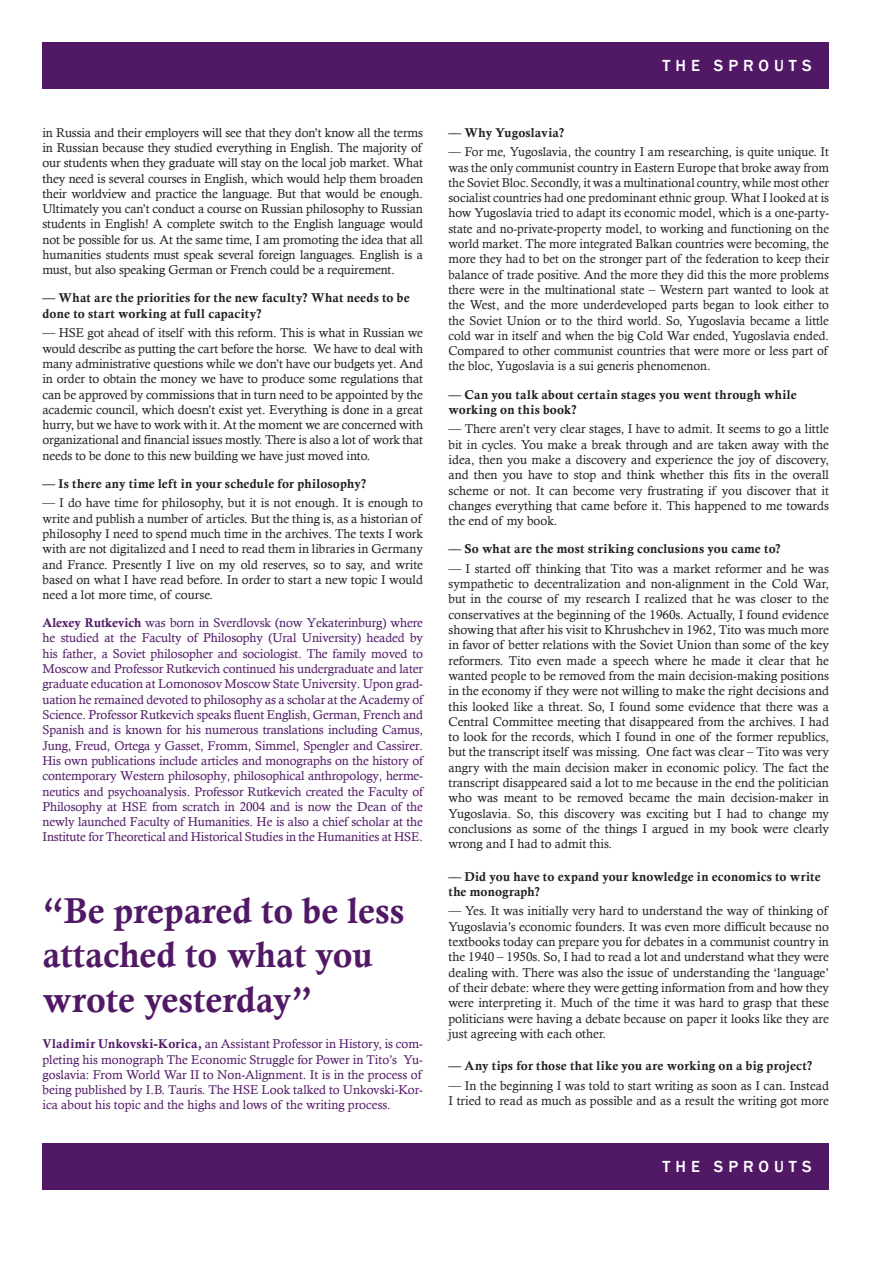
<style>
.page{position:relative;width:893px;height:1263px;background:#fff}
.page>*{position:absolute;margin:0;border:0;box-sizing:border-box;transform-origin:0 0}
.заголовок{font:36px/44.2px "Calis MT Bol";color:#511865}
.t1{font:500 16.5px "Franklin Gothic";letter-spacing:.3em;color:#fff}
.текст{font:12.75px/15.3px "Calisto";color:#231f20;text-align:justify}
.подподзаголовок{font:12.75px/15.3px "Calisto";letter-spacing:-.01em;color:#511865;text-align:justify}
.подподзаголовок-2{font:12.75px/15.3px "Calis MT Bol";letter-spacing:.015em;color:#231f20}
.s1{font-family:"Calis MT Bol"}
</style>
<div class="page">
<div style="left:43px;top:43px;width:786px;height:46px;background:#511865"></div>
<div style="left:43px;top:1143px;width:786px;height:46px;background:#511865"></div>
<p class="текст" style="left:43px;top:125px;width:382px">in Russia and their employers will see that they don’t know all the terms in Russian because they studied everything in English. The majority of our students when they graduate will stay on the local job market. What they need is several courses in English, which would help them broaden their worldview and practice the language. But that would be enough.<br>Ultimately you can’t conduct a course on Russian philosophy to Russian students in English! A complete switch to the English language would not be possible for us. At the same time, I am promoting the idea that all humanities students must speak several foreign languages. English is a must, but also speaking German or French could be a requirement.</p>
<p class="подподзаголовок-2" style="left:43px;top:290px;width:369px">— What are the priorities for the new faculty? What needs to be done to start working at full capacity?</p>
<p class="текст" style="left:43px;top:325px;width:382px">— HSE got ahead of itself with this reform. This is what in Russian we would describe as putting the cart before the horse. We have to deal with many administrative questions while we don’t have our budgets yet. And in order to obtain the money we have to produce some regulations that can be approved by commissions that in turn need to be appointed by the academic council, which doesn’t exist yet. Everything is done in a great hurry, but we have to work with it. At the moment we are concerned with organizational and financial issues mostly. There is also a lot of work that needs to be done to this new building we have just moved into.</p>
<p class="подподзаголовок-2" style="left:43px;top:476px;width:325px">— Is there any time left in your schedule for philosophy?</p>
<p class="текст" style="left:43px;top:495px;width:382px">— I do have time for philosophy, but it is not enough. It is enough to write and publish a number of articles. But the thing is, as a historian of philosophy I need to spend much time in the archives. The texts I work with are not digitalized and I need to read them in libraries in Germany and France. Presently I live on my old reserves, so to say, and write based on what I have read before. In order to start a new topic I would need a lot more time, of course.</p>
<p class="подподзаголовок" style="left:43px;top:615px;width:382px"><span class="s1">Alexey Rutkevich</span> was born in Sverdlovsk (now Yekaterinburg) where he studied at the Faculty of Philosophy (Ural University) headed by his father, a Soviet philosopher and sociologist. The family moved to Moscow and Professor Rutkevich continued his undergraduate and later graduate education at Lomonosov Moscow State University. Upon grad&shy;uation he remained devoted to philosophy as a scholar at the Academy of Science. Professor Rutkevich speaks fluent English, German, French and Spanish and is known for his numerous translations including Camus, Jung, Freud, Ortega y Gasset, Fromm, Simmel, Spengler and Cassirer.<br>His own publications include articles and monographs on the history of contemporary Western philosophy, philosophical anthropology, herme&shy;neutics and psychoanalysis. Professor Rutkevich created the Faculty of Philosophy at HSE from scratch in 2004 and is now the Dean of the newly launched Faculty of Humanities. He is also a chief scholar at the Institute for Theoretical and Historical Studies in the Humanities at HSE.</p>
<p class="заголовок" style="left:43px;top:889px;width:363px">“Be prepared to be less attached to what you wrote yesterday”</p>
<p class="подподзаголовок" style="left:43px;top:1036px;width:382px"><span class="s1">Vladimir Unkovski-Korica,</span> an Assistant Professor in History, is com&shy;pleting his monograph The Economic Struggle for Power in Tito’s Yu&shy;goslavia: From World War II to Non-Alignment. It is in the process of being published by I.B. Tauris. The HSE Look talked to Unkovski-Kor&shy;ica about his topic and the highs and lows of the writing process.</p>
<p class="t1" style="left:663px;top:56px;width:150px">THE SPROUTS</p>
<p class="подподзаголовок-2" style="left:448px;top:125px;width:117px">— Why Yugoslavia?</p>
<p class="текст" style="left:448px;top:144px;width:382px">— For me, Yugoslavia, the country I am researching, is quite unique. It was the only communist country in Eastern Europe that broke away from the Soviet Bloc. Secondly, it was a multinational country, while most other socialist countries had one predominant ethnic group. What I looked at is how Yugoslavia tried to adapt its economic model, which is a one-party&shy;state and no-private-property model, to working and functioning on the world market. The more integrated Balkan countries were becoming, the more they had to bet on the stronger part of the federation to keep their balance of trade positive. And the more they did this the more problems there were in the multinational state – Western part wanted to look at the West, and the more underdeveloped parts began to look either to the Soviet Union or to the third world. So, Yugoslavia became a little cold war in itself and when the big Cold War ended, Yugoslavia ended.<br>Compared to other communist countries that were more or less part of the bloc, Yugoslavia is a sui generis phenomenon.</p>
<p class="подподзаголовок-2" style="left:448px;top:386px;width:350px">— Can you talk about certain stages you went through while working on this book?</p>
<p class="текст" style="left:448px;top:421px;width:382px">— There aren’t very clear stages, I have to admit. It seems to go a little bit in cycles. You make a break through and are taken away with the idea, then you make a discovery and experience the joy of discovery, and then you have to stop and think whether this fits in the overall scheme or not. It can become very frustrating if you discover that it changes everything that came before it. This happened to me towards the end of my book.</p>
<p class="подподзаголовок-2" style="left:448px;top:541px;width:334px">— So what are the most striking conclusions you came to?</p>
<p class="текст" style="left:448px;top:561px;width:382px">— I started off thinking that Tito was a market reformer and he was sympathetic to decentralization and non-alignment in the Cold War, but in the course of my research I realized that he was closer to the conservatives at the beginning of the 1960s. Actually, I found evidence showing that after his visit to Khrushchev in 1962, Tito was much more in favor of better relations with the Soviet Union than some of the key reformers. Tito even made a speech where he made it clear that he wanted people to be removed from the main decision-making positions in the economy if they were not willing to make the right decisions and this looked like a threat. So, I found some evidence that there was a Central Committee meeting that disappeared from the archives. I had to look for the records, which I found in one of the former republics, but the transcript itself was missing. One fact was clear – Tito was very angry with the main decision maker in economic policy. The fact the transcript disappeared said a lot to me because in the end the politician who was meant to be removed became the main decision-maker in Yugoslavia. So, this discovery was exciting but I had to change my conclusions as some of the things I argued in my book were clearly wrong and I had to admit this.</p>
<p class="подподзаголовок-2" style="left:448px;top:868px;width:374px">— Did you have to expand your knowledge in economics to write the monograph?</p>
<p class="текст" style="left:448px;top:903px;width:382px">— Yes. It was initially very hard to understand the way of thinking of Yugoslavia’s economic founders. It was even more difficult because no textbooks today can prepare you for debates in a communist country in the 1940 – 1950s. So, I had to read a lot and understand what they were dealing with. There was also the issue of understanding the ‘language’ of their debate: where they were getting information from and how they were interpreting it. Much of the time it was hard to grasp that these politicians were having a debate because on paper it looks like they are just agreeing with each other.</p>
<p class="подподзаголовок-2" style="left:448px;top:1058px;width:365px">— Any tips for those that like you are working on a big project?</p>
<p class="текст" style="left:448px;top:1077px;width:382px">— In the beginning I was told to start writing as soon as I can. Instead<br>I tried to read as much as possible and as a result the writing got more</p>
<p class="t1" style="left:663px;top:1157px;width:150px">THE SPROUTS</p>
</div>
